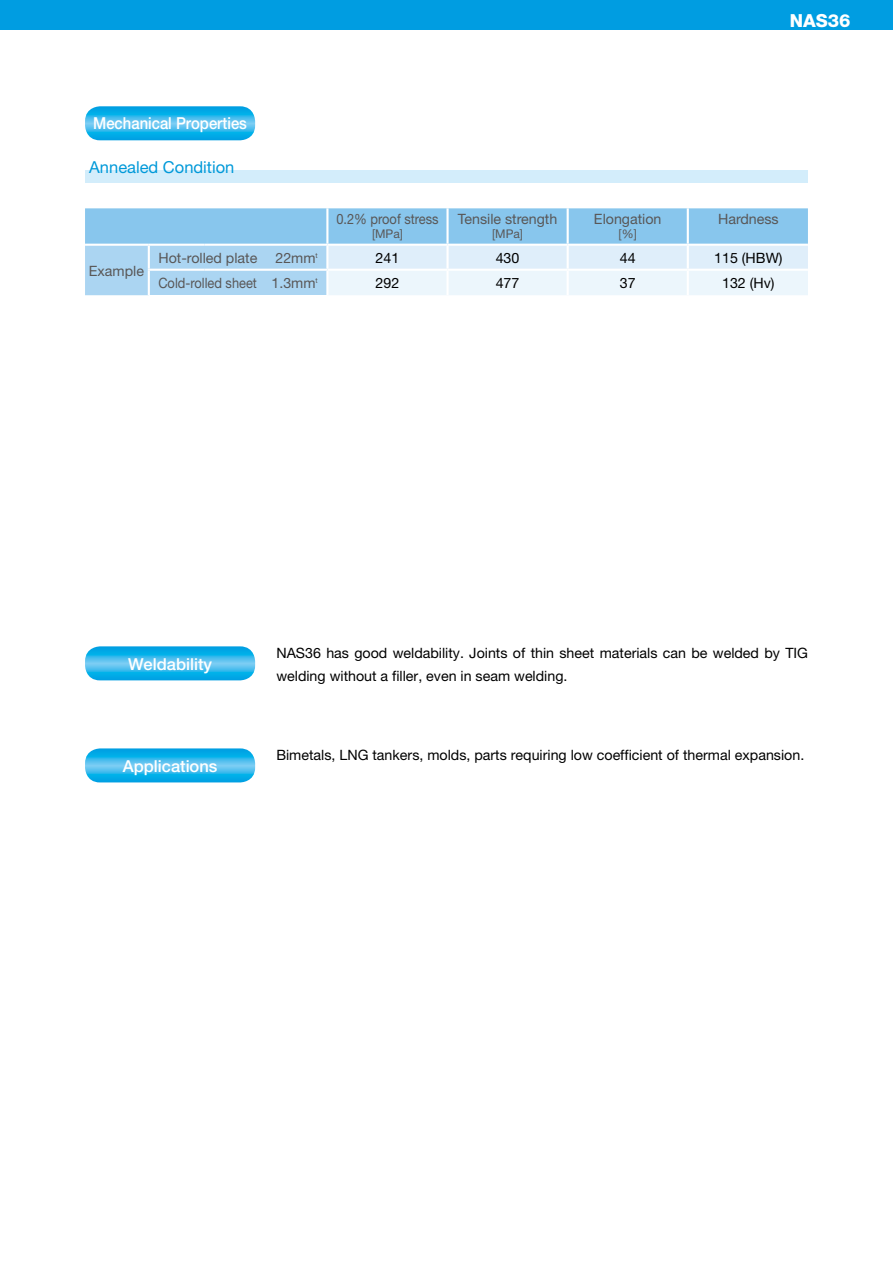
<style>
.page{position:relative;width:893px;height:1263px;background:#fff}
.page>*{position:absolute;margin:0;border:0;box-sizing:border-box;transform-origin:0 0}
.t1{font:800 18px "Helvetica Neue LT Std";color:#fff}
.t2{font:500 16.5px "Helvetica Neue LT Std";color:#fff}
.t3{font:500 16.5px "Helvetica Neue LT Std";color:#fff;scale:.9 1}
.t4{font:16.5px "Helvetica Neue LT Std";color:#0099d9}
.t5{font:14.25px/22.5px "Helvetica Neue LT Std";color:#000}
.t6{font:14.25px "Helvetica Neue LT Std";color:#595757}
.t7{font:14.25px "Helvetica Neue LT Std";color:#595757;scale:.9 1}
.t8{font:12px "Helvetica Neue LT Std";color:#595757}
</style>
<div class="page">
<div style="left:0;top:0;width:893px;height:30px;background:#009de1"></div>
<div style="left:85px;top:170px;width:723px;height:13px;background:#d3edfb"></div>
<svg style="left:85px;top:646px;width:170px;height:34px;background:#33b8eb"></svg>
<svg style="left:85px;top:748px;width:170px;height:34px;background:#33b8eb"></svg>
<svg style="left:85px;top:106px;width:170px;height:34px;background:#33b7eb"></svg>
<svg style="left:85px;top:208px;width:723px;height:87px;background:#b3daf3"></svg>
<hr style="left:446px;top:208px;width:3px;height:36px;background:#fff">
<hr style="left:567px;top:208px;width:2px;height:36px;background:#fff">
<hr style="left:446px;top:246px;width:3px;height:23px;background:#fff">
<hr style="left:567px;top:246px;width:2px;height:23px;background:#fff">
<hr style="left:687px;top:246px;width:2px;height:23px;background:#fff">
<hr style="left:446px;top:271px;width:3px;height:24px;background:#fff">
<hr style="left:567px;top:271px;width:2px;height:24px;background:#fff">
<hr style="left:687px;top:271px;width:2px;height:24px;background:#fff">
<hr style="left:326px;top:208px;width:2px;height:36px;background:#fff">
<hr style="left:687px;top:208px;width:2px;height:36px;background:#fff">
<hr style="left:148px;top:269px;width:56px;height:2px;background:#fff">
<hr style="left:204px;top:269px;width:123px;height:2px;background:#fff">
<hr style="left:327px;top:244px;width:121px;height:2px;background:#fff">
<hr style="left:448px;top:244px;width:120px;height:2px;background:#fff">
<hr style="left:568px;top:244px;width:120px;height:2px;background:#fff">
<hr style="left:688px;top:244px;width:120px;height:2px;background:#fff">
<hr style="left:327px;top:269px;width:121px;height:2px;background:#fff">
<hr style="left:448px;top:269px;width:120px;height:2px;background:#fff">
<hr style="left:568px;top:269px;width:120px;height:2px;background:#fff">
<hr style="left:688px;top:269px;width:120px;height:2px;background:#fff">
<hr style="left:148px;top:246px;width:2px;height:23px;background:#fff">
<hr style="left:326px;top:246px;width:2px;height:23px;background:#fff">
<hr style="left:148px;top:271px;width:2px;height:24px;background:#fff">
<hr style="left:326px;top:271px;width:2px;height:24px;background:#fff">
<hr style="left:85px;top:244px;width:64px;height:2px;background:#fff">
<hr style="left:149px;top:244px;width:55px;height:2px;background:#fff">
<hr style="left:204px;top:244px;width:123px;height:2px;background:#fff">
<p class="t1" style="left:790px;top:10px;width:62px">NAS36</p>
<p class="t3" style="left:93px;top:113px;width:172px">Mechanical Properties</p>
<p class="t4" style="left:89px;top:158px;width:147px">Annealed Condition</p>
<p class="t7" style="left:336px;top:210px;width:115px">0.2% proof stress</p>
<p class="t8" style="left:372px;top:227px;width:32px">[MPa]</p>
<p class="t6" style="left:458px;top:210px;width:101px">Tensile strength</p>
<p class="t8" style="left:492px;top:227px;width:32px">[MPa]</p>
<p class="t6" style="left:594px;top:210px;width:69px">Elongation</p>
<p class="t8" style="left:619px;top:227px;width:20px">[%]</p>
<p class="t6" style="left:718px;top:210px;width:62px">Hardness</p>
<p class="t6" style="left:89px;top:262px;width:57px">Example</p>
<p class="t6" style="left:158px;top:249px;width:100px">Hot-rolled plate</p>
<p class="t6" style="left:275px;top:249px;width:44px">22mm<sup>t</sup></p>
<p class="t5" style="left:376px;top:246px;width:25px">241</p>
<p class="t5" style="left:496px;top:246px;width:25px">430</p>
<p class="t5" style="left:620px;top:246px;width:17px">44</p>
<p class="t5" style="left:714px;top:246px;width:70px">115 (HBW)</p>
<p class="t7" style="left:158px;top:275px;width:179px">Cold-rolled sheet 1.3mm<sup>t</sup></p>
<p class="t5" style="left:376px;top:272px;width:25px">292</p>
<p class="t5" style="left:496px;top:272px;width:25px">477</p>
<p class="t5" style="left:620px;top:272px;width:17px">37</p>
<p class="t5" style="left:722px;top:272px;width:54px">132 (Hv)</p>
<p class="t2" style="left:128px;top:654px;width:86px">Weldability</p>
<p class="t2" style="left:123px;top:756px;width:96px">Applications</p>
<p class="t5" style="left:276px;top:642px;width:533px">NAS36 has good weldability. Joints of thin sheet materials can be welded by TIG welding without a filler, even in seam welding.</p>
<p class="t5" style="left:276px;top:744px;width:529px">Bimetals, LNG tankers, molds, parts requiring low coefficient of thermal expansion.</p>
</div>
